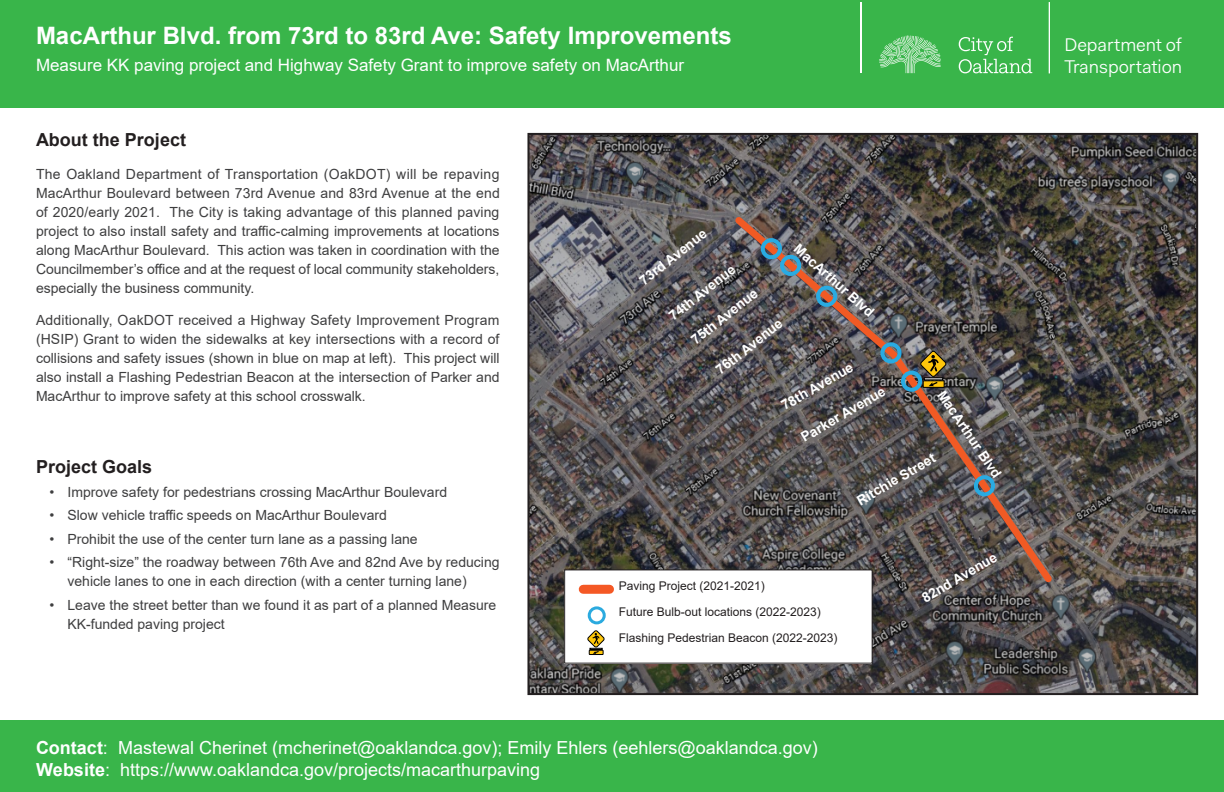
<style>
.page{position:relative;width:1224px;height:792px;background:#fff}
.page>*{position:absolute;margin:0;border:0;box-sizing:border-box;transform-origin:0 0}
.t1{font:700 24px "Arial";color:#fff}
.t2{font:18.5px/22.2px "Fakt Pro Blond";color:#fff}
.t3{font:18px/21.6px "Arial";color:#fff}
.Header_1{font:700 18px "Arial";color:#231f20}
.t4{font:17px "Arial";color:#fff}
.Body_Text{font:14px/19px "Arial";color:#3e3e3f;text-align:justify}
.t5{font:700 13.7px "Arial";color:#fff}
.t6{font:12px "Arial";color:#231f20}
.s1{font-weight:700}
.s2{font-style:inherit}
</style>
<div class="page">
<div style="left:0;top:0;width:1224px;height:108px;background:#39b54a"></div>
<svg style="left:879px;top:35px;width:62px;height:38px"></svg>
<svg style="left:959px;top:37px;width:73px;height:36px"></svg>
<hr style="left:860px;top:38px;width:1px;height:35px;background:#fff">
<hr style="left:860px;top:2px;width:1px;height:36px;background:#fff">
<hr style="left:1049px;top:2px;width:1px;height:71px;background:#fff">
<div style="left:0;top:720px;width:1224px;height:72px;background:#39b54a"></div>
<svg style="left:530px;top:136px;width:665px;height:556px;background:#524e4e"></svg>
<svg style="left:729px;top:211px;width:329px;height:377px;background:#58504e"></svg>
<div style="left:761px;top:238px;width:21px;height:21px;border:4px solid #29abe2;border-radius:50%"></div>
<div style="left:780px;top:255px;width:21px;height:21px;border:4px solid #29abe2;border-radius:50%"></div>
<div style="left:816px;top:286px;width:21px;height:21px;border:4px solid #29abe2;border-radius:50%"></div>
<div style="left:880px;top:342px;width:22px;height:21px;border:4px solid #29abe2;border-radius:50%"></div>
<div style="left:901px;top:371px;width:21px;height:21px;border:4px solid #29abe2;border-radius:50%"></div>
<div style="left:974px;top:475px;width:21px;height:21px;border:4px solid #29abe2;border-radius:50%"></div>
<div style="left:923px;top:381px;width:21px;height:7px;border:1px solid #000"></div>
<svg style="left:920px;top:350px;width:27px;height:37px"></svg>
<div style="left:565px;top:570px;width:307px;height:93px;background:#fff"></div>
<div style="left:564px;top:569px;width:309px;height:95px;border:1px solid #231f20"></div>
<div style="left:583px;top:585px;width:27px;height:9px;background:#f45825"></div>
<div style="left:588px;top:606px;width:18px;height:18px;border:3px solid #2baadf;border-radius:50%"></div>
<div style="left:589px;top:650px;width:14px;height:5px;border:1px solid #000"></div>
<svg style="left:587px;top:630px;width:18px;height:24px"></svg>
<h1 class="t1" style="left:36px;top:19px;width:697px">MacArthur Blvd. from 73rd to 83rd Ave: Safety Improvements</h1>
<p class="t4" style="left:36px;top:53px;width:650px">Measure KK paving project and Highway Safety Grant to improve safety on MacArthur</p>
<p class="Header_1" style="left:36px;top:127px;width:152px">About the Project</p>
<p class="Body_Text" style="left:36px;top:164px;width:465px">The Oakland Department of Transportation (OakDOT) will be repaving MacArthur Boulevard between 73rd Avenue and 83rd Avenue at the end of 2020/early 2021. The City is taking advantage of this planned paving project to also install safety and traffic-calming improvements at locations along MacArthur Boulevard. This action was taken in coordination with the Councilmember’s office and at the request of local community stakeholders, especially the business community.</p>
<p class="Body_Text" style="left:36px;top:311px;width:465px">Additionally, OakDOT received a Highway Safety Improvement Program (HSIP) Grant to widen the sidewalks at key intersections with a record of collisions and safety issues (shown in blue on map at left). This project will also install a Flashing Pedestrian Beacon at the intersection of Parker and MacArthur to improve safety at this school crosswalk.</p>
<p class="Header_1" style="left:36px;top:454px;width:118px">Project Goals</p>
<p class="Body_Text" style="left:50px;top:482px;width:399px">• Improve safety for pedestrians crossing MacArthur Boulevard</p>
<p class="Body_Text" style="left:50px;top:506px;width:339px">• Slow vehicle traffic speeds on MacArthur Boulevard</p>
<p class="Body_Text" style="left:50px;top:529px;width:370px">• Prohibit the use of the center turn lane as a passing lane</p>
<p class="Body_Text" style="left:68px;top:553px;width:434px;text-indent:-18px">• “Right-size” the roadway between 76th Ave and 82nd Ave by reducing vehicle lanes to one in each direction (with a center turning lane)</p>
<p class="Body_Text" style="left:68px;top:595px;width:430px;text-indent:-18px">• Leave the street better than we found it as part of a planned Measure<br>KK-funded paving project</p>
<p class="t5" style="left:635px;top:274px;width:83px;rotate:-38deg">73rd Avenue</p>
<p class="t5" style="left:803px;top:239px;width:104px;rotate:42deg">MacArthur Blvd</p>
<p class="t5" style="left:664px;top:310px;width:82px;rotate:-38deg">74th Avenue</p>
<p class="t5" style="left:687px;top:334px;width:82px;rotate:-38deg">75th Avenue</p>
<p class="t5" style="left:712px;top:364px;width:82px;rotate:-38deg">76th Avenue</p>
<p class="t5" style="left:778px;top:398px;width:82px;rotate:-30deg">78th Avenue</p>
<p class="t5" style="left:797px;top:430px;width:97px;rotate:-30deg">Parker Avenue</p>
<p class="t5" style="left:853px;top:493px;width:90px;rotate:-30deg">Ritchie Street</p>
<p class="t5" style="left:949px;top:386px;width:104px;rotate:56deg">MacArthur Blvd</p>
<p class="t6" style="left:619px;top:578px;width:148px">Paving Project (2021-2021)</p>
<p class="t6" style="left:619px;top:604px;width:204px">Future Bulb-out locations (2022-2023)</p>
<p class="t6" style="left:619px;top:630px;width:220px">Flashing Pedestrian Beacon (2022-2023)</p>
<p class="t5" style="left:918px;top:590px;width:86px;rotate:-30deg">82nd Avenue</p>
<p class="t3" style="left:36px;top:737px;width:783px"><span class="s1">Contact</span>: <span class="s2">Mastewal Cherinet (mcherinet@oaklandca.gov);</span> Emily Ehlers <span class="s2">(</span>eehlers@oaklandca.gov<span class="s2">)<br></span><span class="s1">Website</span>: https://www.oaklandca.gov/projects/<span class="s2">macarthurpaving</span></p>
<h2 class="t2" style="left:1065px;top:34px;width:119px">Department of<br>Transportation</h2>
</div>
